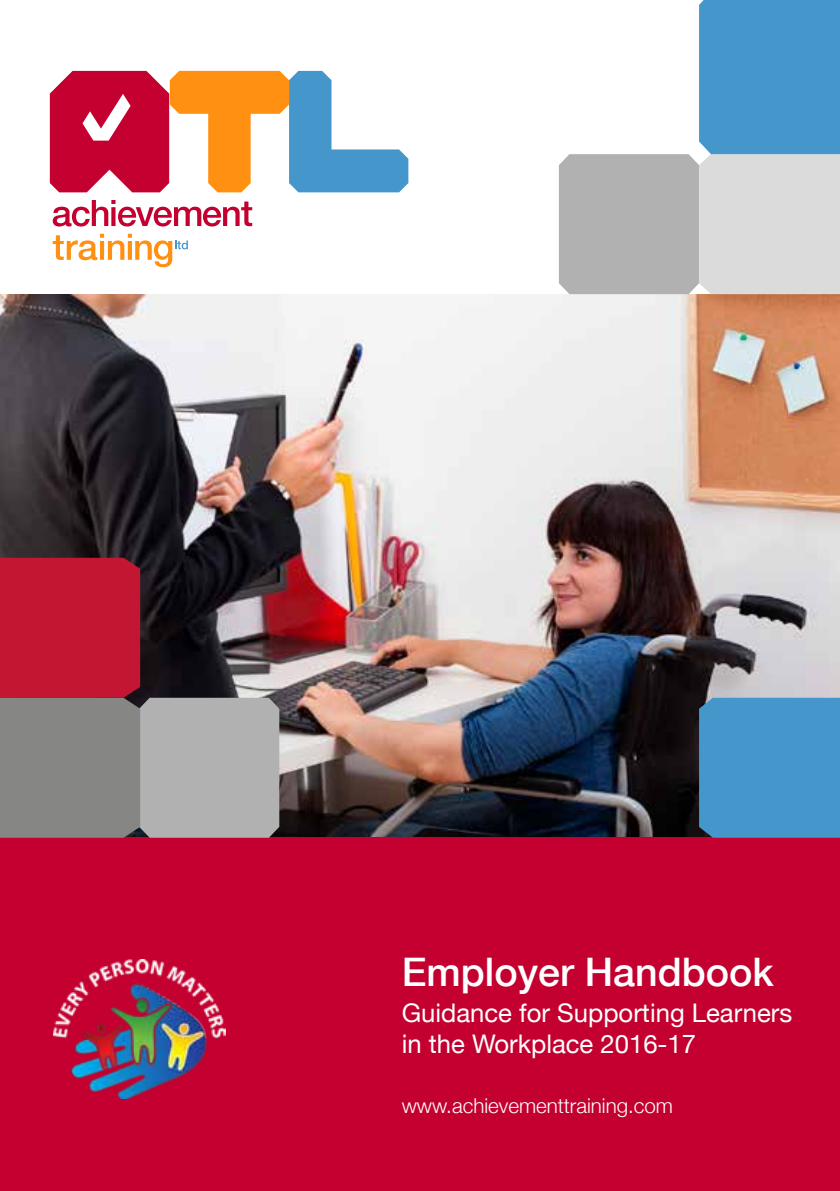
<style>
.page{position:relative;width:840px;height:1191px;background:#fff}
.page>*{position:absolute;margin:0;border:0;box-sizing:border-box;transform-origin:0 0}
.t1{font:500 39.4px "Helvetica Neue";color:#fff}
.t2{font:25.6px/30.8px "Helvetica Neue";color:#fff}
.t3{font:300 20.6px "Helvetica Neue";color:#fff}
</style>
<div class="page">
<img style="left:0;top:294px;width:839px;height:543px">
<div style="left:0;top:837px;width:839px;height:354px;background:#c3002f"></div>
<svg style="left:0;top:558px;width:279px;height:279px;background:#8c5e66"></svg>
<div style="left:698px;top:698px;width:141px;height:139px;background:#4597cb"></div>
<svg style="left:559px;top:0;width:280px;height:294px"></svg>
<svg style="left:50px;top:71px;width:358px;height:121px"></svg>
<svg style="left:53px;top:200px;width:199px;height:26px"></svg>
<svg style="left:53px;top:234px;width:135px;height:33px"></svg>
<img style="left:54px;top:959px;width:172px;height:139px">
<h1 class="t1" style="left:401px;top:940px;width:373px">Employer Handbook</h1>
<p class="t2" style="left:401px;top:999px;width:392px">Guidance for Supporting Learners in the Workplace 2016-17</p>
<p class="t3" style="left:401px;top:1088px;width:273px">www.achievementtraining.com</p>
</div>
